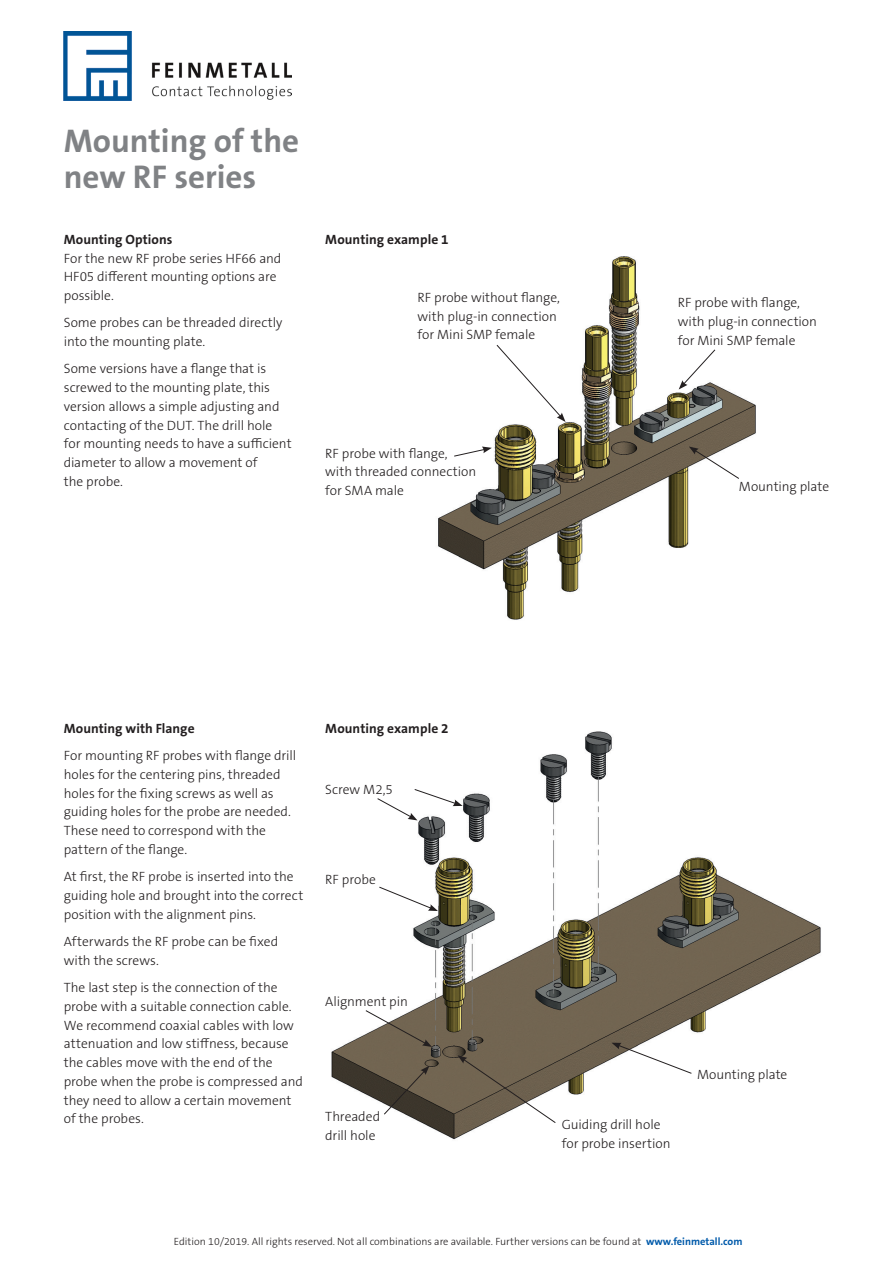
<style>
.page{position:relative;width:893px;height:1263px;background:#fff}
.page>*{position:absolute;margin:0;border:0;box-sizing:border-box;transform-origin:0 0}
.t1{font:700 33px/36px "The Sans Os F";color:#808285}
.t2{font:300 13.5px/18.8px "The Sans Os F";color:#231f20}
.t3{font:700 13.5px "The Sans Os F";color:#231f20}
.t4{font:300 10.5px "The Sans Os F";color:#231f20}
.s1{font-weight:700;color:#015aaa}
</style>
<div class="page">
<img style="left:64px;top:32px;width:227px;height:68px">
<img style="left:331px;top:731px;width:490px;height:409px">
<svg style="left:611px;top:1043px;width:81px;height:31px"></svg>
<svg style="left:365px;top:1009px;width:67px;height:38px"></svg>
<svg style="left:377px;top:788px;width:86px;height:32px"></svg>
<svg style="left:383px;top:1066px;width:46px;height:49px;background:#5d5447"></svg>
<svg style="left:458px;top:1055px;width:98px;height:69px"></svg>
<svg style="left:378px;top:886px;width:60px;height:25px"></svg>
<img style="left:438px;top:256px;width:318px;height:364px">
<svg style="left:689px;top:446px;width:51px;height:33px"></svg>
<svg style="left:453px;top:446px;width:39px;height:11px"></svg>
<svg style="left:679px;top:349px;width:37px;height:40px"></svg>
<svg style="left:496px;top:344px;width:70px;height:78px"></svg>
<h1 class="t1" style="left:64px;top:123px;width:237px">Mounting of the new RF series</h1>
<p class="t3" style="left:64px;top:231px;width:110px">Mounting Options</p>
<p class="t2" style="left:64px;top:249px;width:219px">For the new RF probe series HF66 and<br>HF05 different mounting options are possible.</p>
<p class="t2" style="left:64px;top:314px;width:220px">Some probes can be threaded directly into the mounting plate.</p>
<p class="t2" style="left:64px;top:360px;width:229px">Some versions have a flange that is screwed to the mounting plate, this version allows a simple adjusting and contacting of the DUT. The drill hole for mounting needs to have a sufficient diameter to allow a movement of<br>the probe.</p>
<p class="t3" style="left:325px;top:231px;width:125px">Mounting example 1</p>
<p class="t2" style="left:418px;top:288px;width:144px">RF probe without flange, with plug-in connection for Mini SMP female</p>
<p class="t2" style="left:325px;top:444px;width:153px">RF probe with flange, with threaded connection for SMA male</p>
<p class="t2" style="left:678px;top:293px;width:141px">RF probe with flange, with plug-in connection for Mini SMP female</p>
<p class="t2" style="left:739px;top:477px;width:92px">Mounting plate</p>
<p class="t3" style="left:64px;top:720px;width:132px">Mounting with Flange</p>
<p class="t2" style="left:64px;top:746px;width:234px">For mounting RF probes with flange drill holes for the centering pins, threaded holes for the fixing screws as well as guiding holes for the probe are needed.<br>These need to correspond with the pattern of the flange.</p>
<p class="t2" style="left:64px;top:867px;width:241px">At first, the RF probe is inserted into the guiding hole and brought into the correct position with the alignment pins.</p>
<p class="t2" style="left:64px;top:932px;width:216px">Afterwards the RF probe can be fixed with the screws.</p>
<p class="t2" style="left:64px;top:978px;width:241px">The last step is the connection of the probe with a suitable connection cable.<br>We recommend coaxial cables with low attenuation and low stiffness, because the cables move with the end of the probe when the probe is compressed and they need to allow a certain movement of the probes.</p>
<p class="t3" style="left:325px;top:720px;width:125px">Mounting example 2</p>
<p class="t2" style="left:325px;top:780px;width:69px">Screw M2,5</p>
<p class="t2" style="left:325px;top:870px;width:52px">RF probe</p>
<p class="t2" style="left:325px;top:992px;width:84px">Alignment pin</p>
<p class="t2" style="left:325px;top:1107px;width:56px">Threaded drill hole</p>
<p class="t2" style="left:562px;top:1115px;width:110px">Guiding drill hole for probe insertion</p>
<p class="t2" style="left:697px;top:1065px;width:92px">Mounting plate</p>
<p class="t4" style="left:174px;top:1235px;width:570px">Edition 10/2019. All rights reserved. Not all combinations are available. Further versions can be found at <span class="s1">www.feinmetall.com</span></p>
</div>
